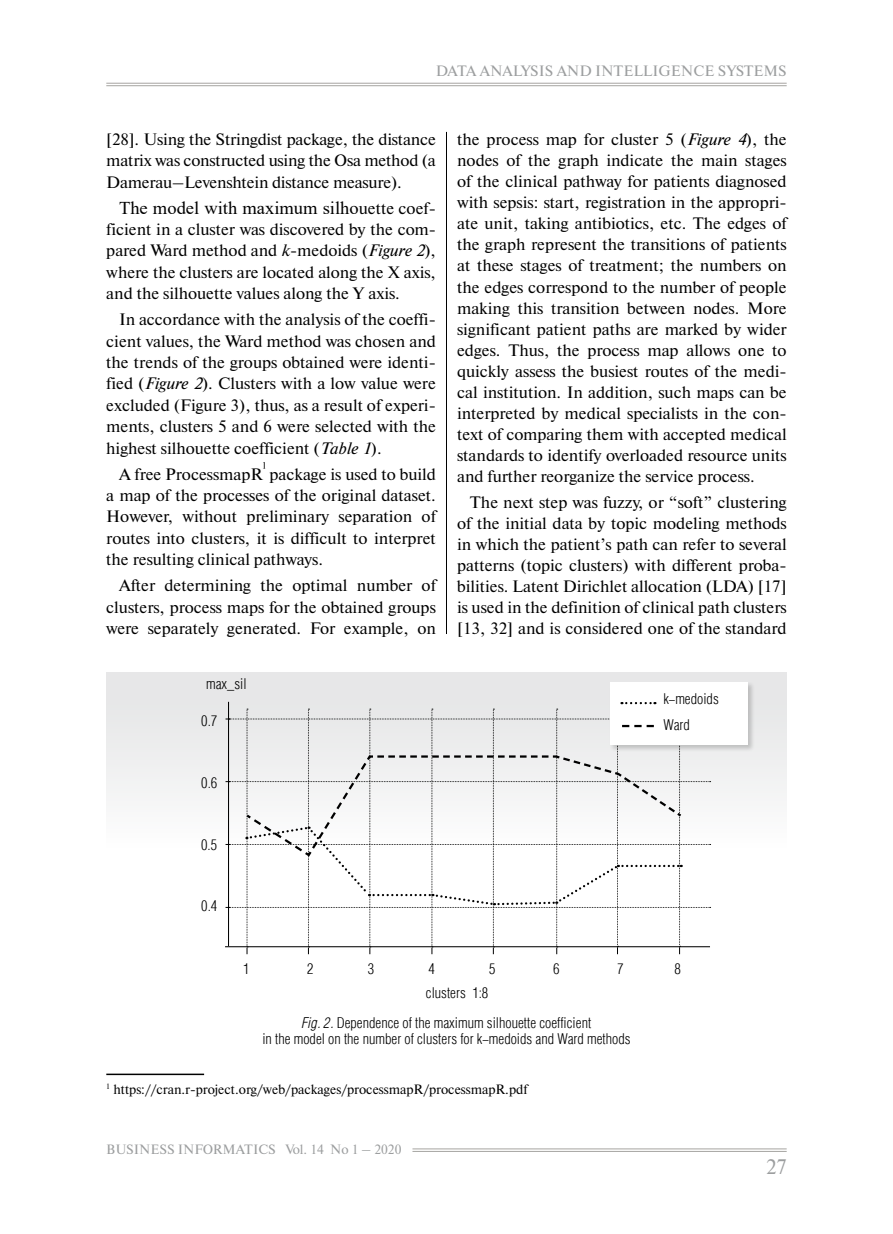
<style>
.page{position:relative;width:893px;height:1234px;background:#fff}
.page>*{position:absolute;margin:0;border:0;box-sizing:border-box;transform-origin:0 0}
.t1{font:21px "Newton C";color:#9c9e9f}
.t2{font:18px "Times New Roman";color:#000}
.t3{font:16.5px/21px "Newton C";color:#000;text-align:justify}
.t4{font:300 15px/16.5px "Helios Cond";color:#000;text-align:center}
.t5{font:15px "Newton C";color:#9c9e9f}
.t6{font:13.5px "Newton C";color:#000}
.t7{font:13.5px "Newton C";color:#9c9e9f}
.s1{font-family:"Newton C";font-size:16.5px}
.s2{font-style:italic}
</style>
<div class="page">
<hr style="left:412px;top:1148px;width:375px;height:1px;background:#a6a4a1">
<hr style="left:412px;top:1150px;width:375px;height:1px;background:#a6a4a1">
<hr style="left:106px;top:83px;width:681px;height:1px;background:#a6a4a1">
<hr style="left:106px;top:85px;width:681px;height:1px;background:#a6a4a1">
<hr style="left:446px;top:132px;width:1px;height:502px;background:#000">
<svg style="left:263px;top:462px;width:2px;height:6px"></svg>
<div style="left:106px;top:672px;width:681px;height:179px;background:linear-gradient(to bottom,#e3e3e4,#fdfdfd)"></div>
<hr style="left:225px;top:946px;width:485px;height:1px;background:#000">
<div style="left:609px;top:681px;width:145px;height:70px;background:#000;opacity:.19"></div>
<div style="left:611px;top:682px;width:137px;height:62px;background:#fff"></div>
<svg style="left:226px;top:685px;width:489px;height:268px"></svg>
<hr style="left:106px;top:1073px;width:98px;height:1px;background:#000">
<p class="t5" style="left:436px;top:63px;width:352px">DATA ANALYSIS AND INTELLIGENCE SYSTEMS</p>
<p class="t3" style="left:106px;top:129px;width:331px;line-height:21.5px">[28]. Using the Stringdist package, the distance matrix was constructed using the Osa method (a Damerau–Levenshtein distance measure).</p>
<p class="t2" style="left:119px;top:195px;width:318px">The model with maximum silho<span class="s1">uette coef-</span></p>
<p class="t3" style="left:106px;top:219px;width:331px;line-height:21.5px">ficient in a cluster was discovered by the com&shy;pared Ward method and <span class="s2">k</span>-medoids (<span class="s2">Figure 2</span>), where the clusters are located along the X axis, and the silhouette values along the Y axis.</p>
<p class="t3" style="left:106px;top:309px;width:331px;line-height:21.5px;text-indent:13px">In accordance with the analysis of the coeffi&shy;cient values, the Ward method was chosen and the trends of the groups obtained were identi&shy;fied (<span class="s2">Figure 2</span>). Clusters with a low value were excluded (Figure 3), thus, as a result of experi&shy;ments, clusters 5 and 6 were selected with the highest silhouette coefficient (<span class="s2">Table 1</span>).</p>
<p class="t3" style="left:106px;top:463px;width:331px;line-height:21.5px;text-indent:13px">A free ProcessmapR package is used to build a map of the processes of the original dataset.<br>However, without preliminary separation of routes into clusters, it is difficult to interpret the resulting clinical pathways.</p>
<p class="t3" style="left:106px;top:574px;width:331px;line-height:21.5px;text-indent:13px">After determining the optimal number of clusters, process maps for the obtained groups were separately generated. For example, on</p>
<p class="t4" style="left:206px;top:675px;width:42px">max_sil</p>
<p class="t4" style="left:201px;top:712px;width:17px">0.7</p>
<p class="t4" style="left:201px;top:774px;width:17px">0.6</p>
<p class="t3" style="left:457px;top:129px;width:331px">the process map for cluster 5 (<span class="s2">Figure 4</span>), the nodes of the graph indicate the main stages of the clinical pathway for patients diagnosed with sepsis: start, registration in the appropri&shy;ate unit, taking antibiotics, etc. The edges of the graph represent the transitions of patients at these stages of treatment; the numbers on the edges correspond to the number of people making this transition between nodes. More significant patient paths are marked by wider edges. Thus, the process map allows one to quickly assess the busiest routes of the medi&shy;cal institution. In addition, such maps can be interpreted by medical specialists in the con&shy;text of comparing them with accepted medical standards to identify overloaded resource units and further reorganize the service process.</p>
<p class="t3" style="left:457px;top:491px;width:331px;text-indent:13px">The next step was fuzzy, or “soft” clustering of the initial data by topic modeling methods in which the patient’s path can refer to several patterns (topic clusters) with different proba&shy;bilities. Latent Dirichlet allocation (LDA) [17] is used in the definition of clinical path clusters [13, 32] and is considered one of the standard</p>
<p class="t4" style="left:663px;top:685px;width:57px;line-height:25.8px;text-align:left">k-medoids<br>Ward</p>
<p class="t4" style="left:201px;top:835px;width:18px">0.5</p>
<p class="t4" style="left:201px;top:897px;width:17px">0.4</p>
<p class="t4" style="left:243px;top:960px;width:8px">1</p>
<p class="t4" style="left:307px;top:960px;width:8px">2</p>
<p class="t4" style="left:368px;top:960px;width:8px">3</p>
<p class="t4" style="left:429px;top:960px;width:8px">4</p>
<p class="t4" style="left:489px;top:960px;width:8px">5</p>
<p class="t4" style="left:553px;top:960px;width:8px">6</p>
<p class="t4" style="left:617px;top:960px;width:8px">7</p>
<p class="t4" style="left:675px;top:960px;width:8px">8</p>
<p class="t4" style="left:426px;top:984px;width:64px">сlusters 1:8</p>
<p class="t4" style="left:262px;top:1013px;width:370px"><span class="s2">Fig. 2.</span> Dependence of the maximum silhouette coefficient<br>in the model on the number of clusters for k-medoids and Ward methods</p>
<p class="t6" style="left:106px;top:1081px;width:423px"><sup>1</sup> https://cran.r-project.org/web/packages/processmapR/processmapR.pdf</p>
<p class="t7" style="left:106px;top:1141px;width:297px">BUSINESS INFORMATICS Vol. 14 No 1 – 2020</p>
<p class="t1" style="left:766px;top:1154px;width:23px">27</p>
</div>
